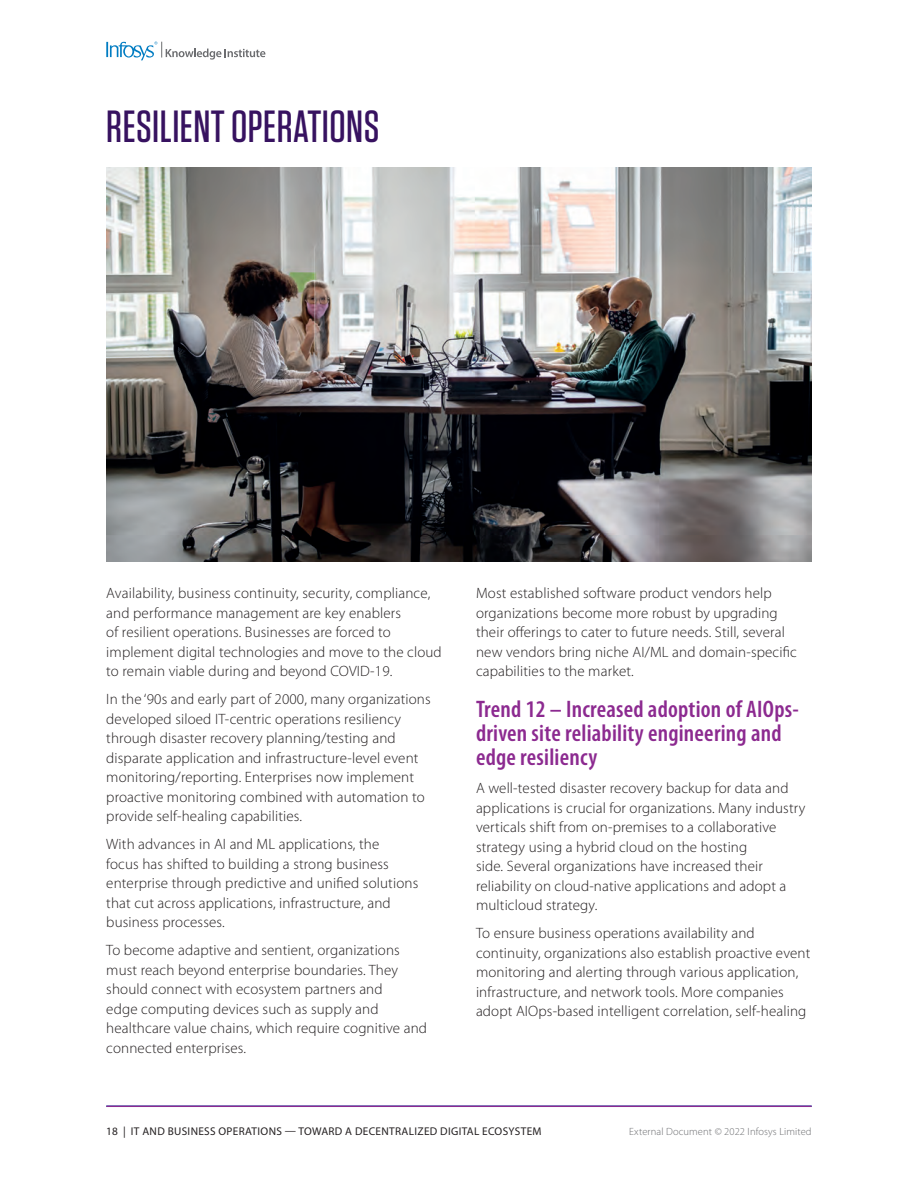
<style>
.page{position:relative;width:918px;height:1188px;background:#fff}
.page>*{position:absolute;margin:0;border:0;box-sizing:border-box;transform-origin:0 0}
.t1{font:500 45px "Tungsten";letter-spacing:.01em;color:#371260}
.t2{font:600 condensed 24px/24px "Myriad Pro";letter-spacing:.01em;color:#8c2a90}
.t3{font:300 15px/19.5px "Myriad Pro";letter-spacing:.01em;color:#231f20}
.t4{font:11.25px "Myriad Pro";letter-spacing:.03em;color:#231f20}
.t5{font:300 10.5px "Myriad Pro";letter-spacing:.01em;color:#6c6d70}
</style>
<div class="page">
<svg style="left:106px;top:41px;width:159px;height:19px"></svg>
<img style="left:106px;top:168px;width:706px;height:394px">
<hr style="left:106px;top:1106px;width:706px;height:1px;background:#8c2a90">
<h1 class="t1" style="left:106px;top:103px;width:275px">RESILIENT OPERATIONS</h1>
<p class="t3" style="left:106px;top:584px;width:337px">Availability, business continuity, security, compliance, and performance management are key enablers<br>of resilient operations. Businesses are forced to implement digital technologies and move to the cloud to remain viable during and beyond COVID-19.</p>
<p class="t3" style="left:106px;top:690px;width:326px">In the ‘90s and early part of 2000, many organizations developed siloed IT-centric operations resiliency through disaster recovery planning/testing and disparate application and infrastructure-level event monitoring/reporting. Enterprises now implement proactive monitoring combined with automation to provide self-healing capabilities.</p>
<p class="t3" style="left:106px;top:835px;width:313px">With advances in AI and ML applications, the<br>focus has shifted to building a strong business enterprise through predictive and unified solutions that cut across applications, infrastructure, and business processes.</p>
<p class="t3" style="left:106px;top:941px;width:322px">To become adaptive and sentient, organizations must reach beyond enterprise boundaries. They should connect with ecosystem partners and<br>edge computing devices such as supply and healthcare value chains, which require cognitive and connected enterprises.</p>
<p class="t3" style="left:476px;top:584px;width:322px">Most established software product vendors help organizations become more robust by upgrading their offerings to cater to future needs. Still, several new vendors bring niche AI/ML and domain-specific capabilities to the market.</p>
<h2 class="t2" style="left:476px;top:698px;width:324px">Trend 12 – Increased adoption of AIOps&shy;driven site reliability engineering and edge resiliency</h2>
<p class="t3" style="left:476px;top:779px;width:331px">A well-tested disaster recovery backup for data and applications is crucial for organizations. Many industry verticals shift from on-premises to a collaborative strategy using a hybrid cloud on the hosting<br>side. Several organizations have increased their reliability on cloud-native applications and adopt a multicloud strategy.</p>
<p class="t3" style="left:476px;top:924px;width:336px">To ensure business operations availability and continuity, organizations also establish proactive event monitoring and alerting through various application, infrastructure, and network tools. More companies adopt AIOps-based intelligent correlation, self-healing</p>
<p class="t4" style="left:106px;top:1124px;width:437px">18 | IT AND BUSINESS OPERATIONS — TOWARD A DECENTRALIZED DIGITAL ECOSYSTEM</p>
<p class="t5" style="left:629px;top:1126px;width:184px">External Document © 2022 Infosys Limited</p>
</div>
